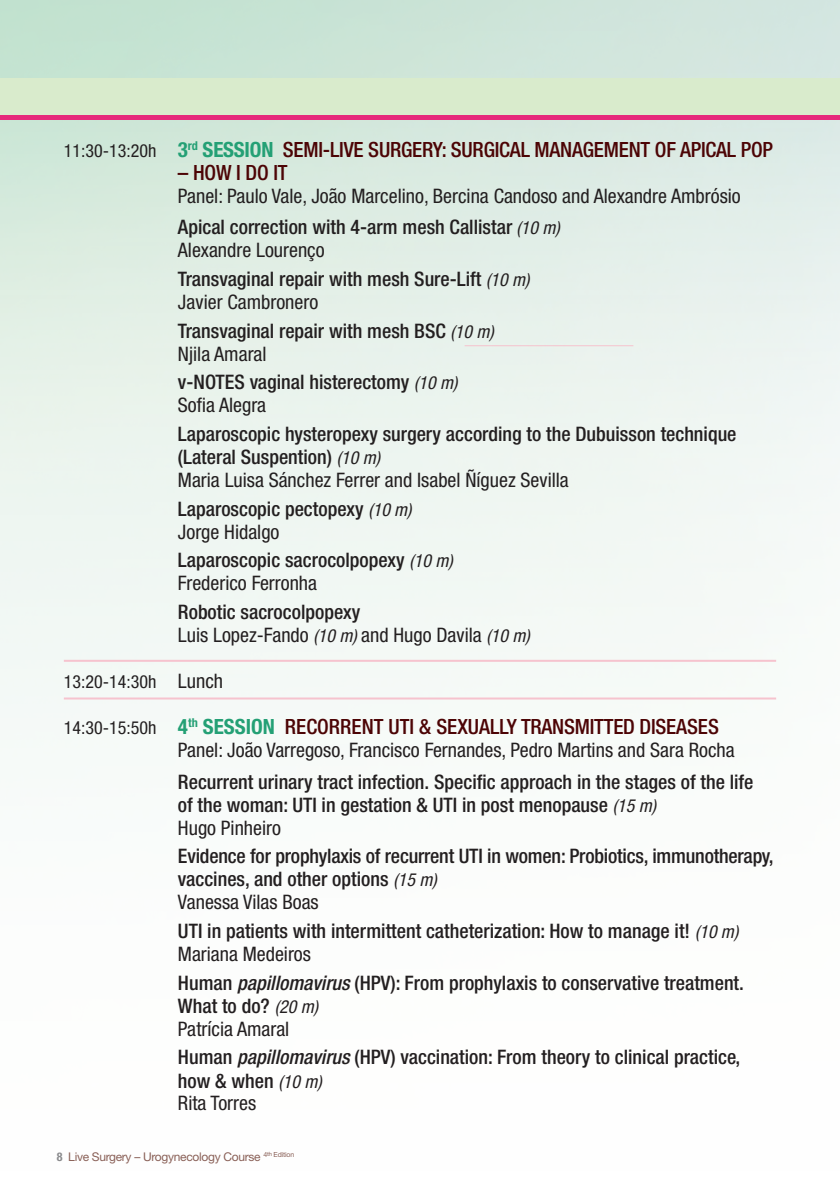
<style>
.page{position:relative;width:840px;height:1191px;background:#fff}
.page>*{position:absolute;margin:0;border:0;box-sizing:border-box;transform-origin:0 0}
.t1{font:500 condensed 21px "Helvetica Neue LT Std";letter-spacing:-.01em;color:#4c0405}
.t2{font:500 condensed 20px/23px "Helvetica Neue LT Std";color:#231f20}
.t3{font:condensed 20px "Helvetica Neue LT Std";color:#231f20}
.t4{font:condensed 18px "Helvetica Neue LT Std";color:#231f20}
.t5{font:12px "Helvetica Neue LT Std";letter-spacing:-.025em;color:#6c382d}
.s1{font-weight:400;font-size:18px;color:#231f20}
.s2{font-weight:700;color:#24a075}
.s3{font-weight:400;font-style:italic;font-size:18px}
.s4{font-style:italic;font-size:18px}
.s5{font-size:20px}
.s6{font-style:italic}
.s7{font-weight:700;font-stretch:condensed;color:#6c6d70}
</style>
<div class="page">
<div style="left:0;top:74px;width:839px;height:1117px;background:linear-gradient(to bottom,#dcece3,#fff)"></div>
<hr style="left:64px;top:697px;width:711px;height:2px;background:#f6c3ce">
<hr style="left:64px;top:660px;width:711px;height:2px;background:#f6c3ce">
<hr style="left:464px;top:345px;width:169px;height:1px;background:#f6c3ce">
<div style="left:0;top:78px;width:839px;height:37px;background:#d9ebcc"></div>
<div style="left:0;top:115px;width:839px;height:5px;background:#e6297a"></div>
<p class="t1" style="left:64px;top:137px;width:710px"><span class="s1">11:30-13:20h</span> <span class="s2">3</span><sup>rd</sup> <span class="s2">SESSION</span> SEMI-LIVE SURGERY: SURGICAL MANAGEMENT OF APICAL POP</p>
<p class="t1" style="left:178px;top:160px;width:111px">– HOW I DO IT</p>
<p class="t3" style="left:178px;top:184px;width:564px">Panel: Paulo Vale, João Marcelino, Bercina Candoso and Alexandre Ambrósio</p>
<p class="t2" style="left:178px;top:215px;width:383px">Apical correction with 4-arm mesh Callistar <span class="s3">(10 m)</span></p>
<p class="t3" style="left:178px;top:239px;width:148px">Alexandre Lourenço</p>
<p class="t2" style="left:178px;top:267px;width:353px">Transvaginal repair with mesh Sure-Lift <span class="s3">(10 m)</span></p>
<p class="t3" style="left:178px;top:290px;width:142px">Javier Cambronero</p>
<p class="t2" style="left:178px;top:319px;width:317px">Transvaginal repair with mesh BSC <span class="s3">(10 m)</span></p>
<p class="t3" style="left:178px;top:342px;width:90px">Njila Amaral</p>
<p class="t2" style="left:178px;top:370px;width:281px">v-NOTES vaginal histerectomy <span class="s3">(10 m)</span></p>
<p class="t3" style="left:178px;top:394px;width:90px">Sofia Alegra</p>
<p class="t2" style="left:178px;top:422px;width:559px">Laparoscopic hysteropexy surgery according to the Dubuisson technique (Lateral Suspention) <span class="s3">(10 m)</span></p>
<p class="t3" style="left:178px;top:468px;width:392px">Maria Luisa Sánchez Ferrer and Isabel Ñíguez Sevilla</p>
<p class="t2" style="left:178px;top:497px;width:235px">Laparoscopic pectopexy <span class="s3">(10 m)</span></p>
<p class="t3" style="left:178px;top:520px;width:103px">Jorge Hidalgo</p>
<p class="t2" style="left:178px;top:548px;width:276px">Laparoscopic sacrocolpopexy <span class="s3">(10 m)</span></p>
<p class="t3" style="left:178px;top:572px;width:141px">Frederico Ferronha</p>
<p class="t2" style="left:178px;top:600px;width:184px">Robotic sacrocolpopexy</p>
<p class="t3" style="left:178px;top:623px;width:353px">Luis Lopez-Fando <span class="s4">(10 m)</span> and Hugo Davila <span class="s4">(10 m)</span></p>
<p class="t4" style="left:64px;top:671px;width:161px">13:20-14:30h <span class="s5">Lunch</span></p>
<p class="t1" style="left:64px;top:714px;width:656px"><span class="s1">14:30-15:50h</span> <span class="s2">4</span><sup>th</sup> <span class="s2">SESSION</span> RECORRENT UTI &amp; SEXUALLY TRANSMITTED DISEASES</p>
<p class="t3" style="left:178px;top:738px;width:558px">Panel: João Varregoso, Francisco Fernandes, Pedro Martins and Sara Rocha</p>
<p class="t2" style="left:178px;top:770px;width:576px">Recurrent urinary tract infection. Specific approach in the stages of the life of the woman: UTI in gestation &amp; UTI in post menopause <span class="s3">(15 m)</span></p>
<p class="t3" style="left:178px;top:816px;width:104px">Hugo Pinheiro</p>
<p class="t2" style="left:178px;top:844px;width:596px">Evidence for prophylaxis of recurrent UTI in women: Probiotics, immunotherapy, vaccines, and other options <span class="s3">(15 m)</span></p>
<p class="t3" style="left:178px;top:890px;width:142px">Vanessa Vilas Boas</p>
<p class="t2" style="left:178px;top:919px;width:561px">UTI in patients with intermittent catheterization: How to manage it! <span class="s3">(10 m)</span></p>
<p class="t3" style="left:178px;top:942px;width:134px">Mariana Medeiros</p>
<p class="t2" style="left:178px;top:971px;width:567px">Human <span class="s6">papillomavirus</span> (HPV): From prophylaxis to conservative treatment.<br>What to do? <span class="s3">(20 m)</span></p>
<p class="t3" style="left:178px;top:1017px;width:113px">Patrícia Amaral</p>
<p class="t2" style="left:178px;top:1045px;width:563px">Human <span class="s6">papillomavirus</span> (HPV) vaccination: From theory to clinical practice, how &amp; when <span class="s3">(10 m)</span></p>
<p class="t3" style="left:178px;top:1091px;width:80px">Rita Torres</p>
<p class="t5" style="left:57px;top:1149px;width:239px"><span class="s7">8</span> Live Surgery – Urogynecology Course <sup>4</sup><sup>th</sup> <sup>Edition</sup></p>
</div>
